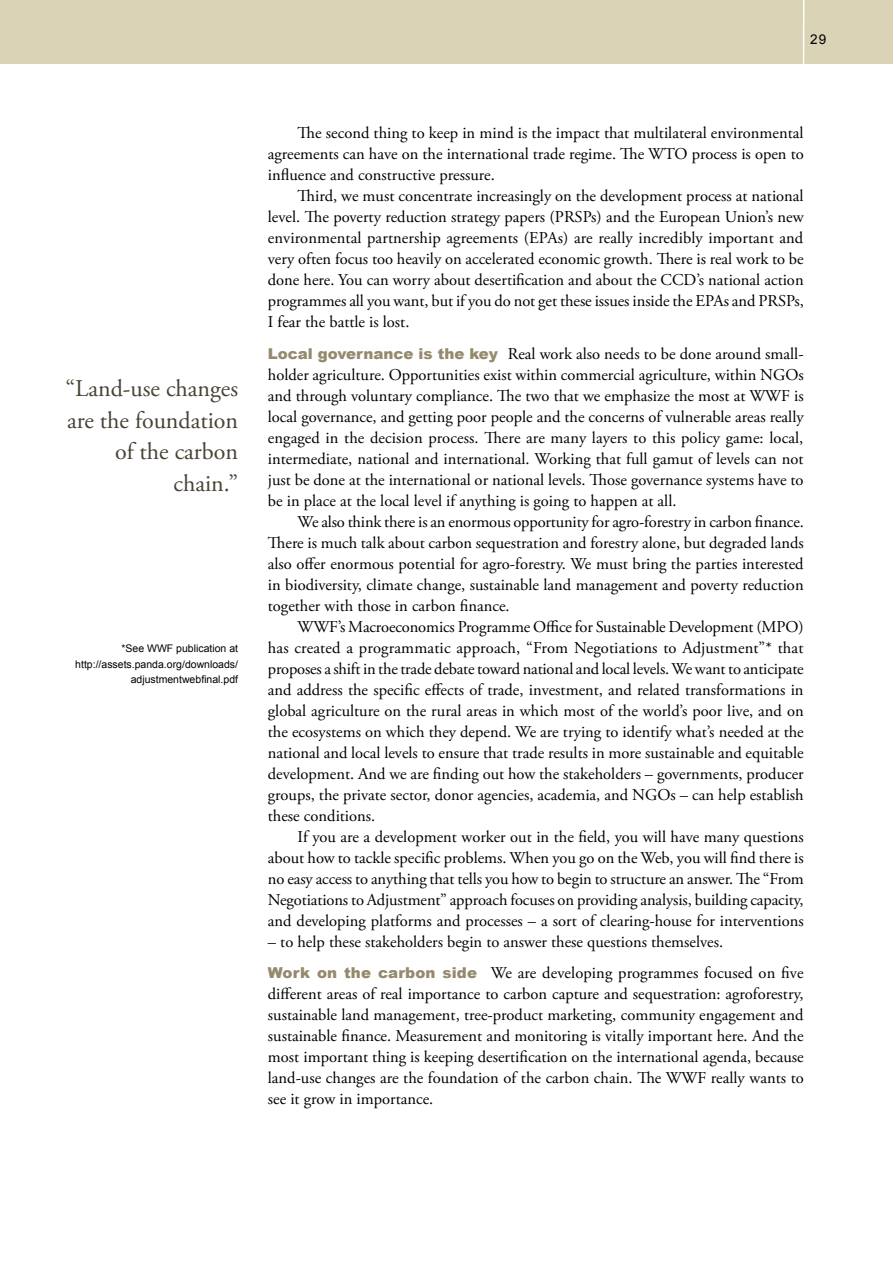
<style>
.page{position:relative;width:893px;height:1263px;background:#fff}
.page>*{position:absolute;margin:0;border:0;box-sizing:border-box;transform-origin:0 0}
.t1{font:24px/31.5px "Adobe Garamond Pro";color:#494335;text-align:right}
.t2{font:16.5px/21px "Adobe Garamond Pro";color:#000;text-align:justify}
.t3{font:13.5px "Arial";color:#000}
.t4{font:10.5px/15.8px "Arial";color:#000;text-align:right}
.s1{font-family:"Arial";font-weight:900;font-size:15px;color:#958a6e}
</style>
<div class="page">
<div style="left:1px;top:0;width:892px;height:63px;background:#dbd3b6"></div>
<hr style="left:803px;top:0;width:1px;height:64px;background:#fff">
<p class="t3" style="left:810px;top:32px;width:18px">29</p>
<h1 class="t1" style="left:66px;top:374px;width:174px">“Land-use changes are the foundation of the carbon chain.”</h1>
<p class="t4" style="left:75px;top:640px;width:164px">*See WWF publication at http://assets.panda.org/downloads/ adjustmentwebfinal.pdf</p>
<p class="t2" style="left:268px;top:123px;width:537px;text-indent:30px">The second thing to keep in mind is the impact that multilateral environmental agreements can have on the international trade regime. The WTO process is open to influence and constructive pressure.</p>
<p class="t2" style="left:268px;top:186px;width:537px;text-indent:30px">Third, we must concentrate increasingly on the development process at national level. The poverty reduction strategy papers (PRSPs) and the European Union’s new environmental partnership agreements (EPAs) are really incredibly important and very often focus too heavily on accelerated economic growth. There is real work to be done here. You can worry about desertification and about the CCD’s national action programmes all you want, but if you do not get these issues inside the EPAs and PRSPs, I fear the battle is lost.</p>
<p class="t2" style="left:268px;top:344px;width:537px"><span class="s1">Local governance is the key</span> Real work also needs to be done around small&shy;holder agriculture. Opportunities exist within commercial agriculture, within NGOs and through voluntary compliance. The two that we emphasize the most at WWF is local governance, and getting poor people and the concerns of vulnerable areas really engaged in the decision process. There are many layers to this policy game: local, intermediate, national and international. Working that full gamut of levels can not just be done at the international or national levels. Those governance systems have to be in place at the local level if anything is going to happen at all.</p>
<p class="t2" style="left:268px;top:512px;width:537px;text-indent:30px">We also think there is an enormous opportunity for agro-forestry in carbon finance.<br>There is much talk about carbon sequestration and forestry alone, but degraded lands also offer enormous potential for agro-forestry. We must bring the parties interested in biodiversity, climate change, sustainable land management and poverty reduction together with those in carbon finance.</p>
<p class="t2" style="left:268px;top:617px;width:537px;text-indent:30px">WWF’s Macroeconomics Programme Office for Sustainable Development (MPO) has created a programmatic approach, “From Negotiations to Adjustment”* that proposes a shift in the trade debate toward national and local levels. We want to anticipate and address the specific effects of trade, investment, and related transformations in global agriculture on the rural areas in which most of the world’s poor live, and on the ecosystems on which they depend. We are trying to identify what’s needed at the national and local levels to ensure that trade results in more sustainable and equitable development. And we are finding out how the stakeholders – governments, producer groups, the private sector, donor agencies, academia, and NGOs – can help establish these conditions.</p>
<p class="t2" style="left:268px;top:827px;width:537px;text-indent:30px">If you are a development worker out in the field, you will have many questions about how to tackle specific problems. When you go on the Web, you will find there is no easy access to anything that tells you how to begin to structure an answer. The “From Negotiations to Adjustment” approach focuses on providing analysis, building capacity, and developing platforms and processes – a sort of clearing-house for interventions</p>
<p class="t2" style="left:268px;top:926px;width:537px;line-height:31.5px">– to help these stakeholders begin to answer these questions themselves.<br><span class="s1">Work on the carbon side</span> We are developing programmes focused on five</p>
<p class="t2" style="left:268px;top:984px;width:537px">different areas of real importance to carbon capture and sequestration: agroforestry, sustainable land management, tree-product marketing, community engagement and sustainable finance. Measurement and monitoring is vitally important here. And the most important thing is keeping desertification on the international agenda, because land-use changes are the foundation of the carbon chain. The WWF really wants to see it grow in importance.</p>
</div>
